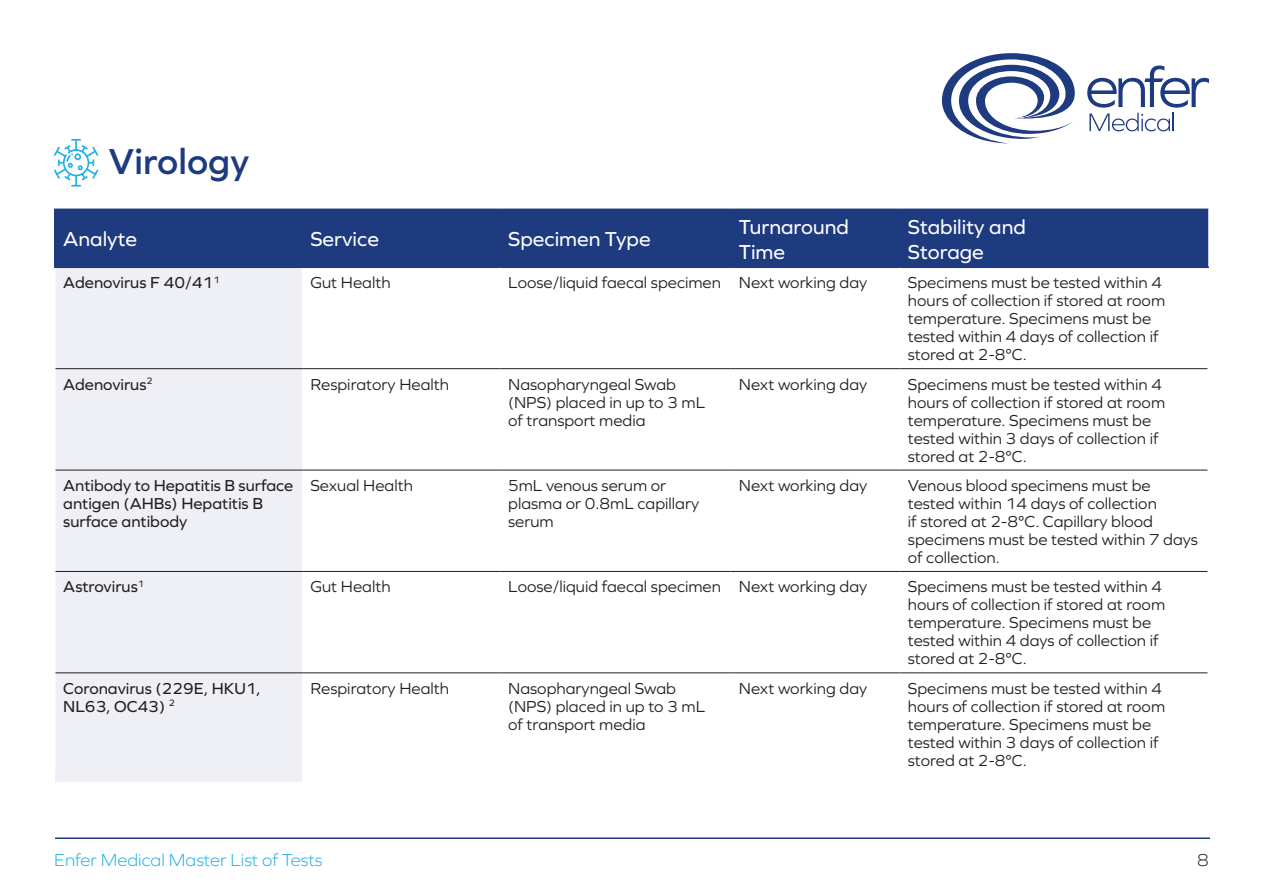
<style>
.page{position:relative;width:1263px;height:893px;background:#fff}
.page>*{position:absolute;margin:0;border:0;box-sizing:border-box;transform-origin:0 0}
.Heading{font:600 37.5px "Graphie";color:#1f3b80}
.t1{font:21px/25.2px "Graphie";color:#fff}
.t2{font:300 18px "Graphie";color:#1fb0e6}
.t3{font:300 18px "Graphie";color:#231f20}
.t4{font:16.5px/18px "Graphie";color:#231f20}
.t5{font:16.5px/18px "Graphie";color:#231f20}
</style>
<div class="page">
<hr style="left:55px;top:837px;width:1155px;height:2px;background:#1f3b80">
<svg style="left:942px;top:53px;width:267px;height:90px"></svg>
<div style="left:56px;top:210px;width:1152px;height:57px;background:#1f3b80"></div>
<div style="left:56px;top:268px;width:246px;height:499px;background:#eff0f6"></div>
<svg style="left:500px;top:369px;width:707px;height:305px"></svg>
<hr style="left:56px;top:368px;width:246px;height:1px;background:#231f20">
<hr style="left:302px;top:368px;width:198px;height:1px;background:#231f20">
<hr style="left:500px;top:368px;width:230px;height:1px;background:#231f20">
<hr style="left:730px;top:368px;width:169px;height:1px;background:#231f20">
<hr style="left:899px;top:368px;width:308px;height:1px;background:#231f20">
<hr style="left:56px;top:470px;width:246px;height:1px;background:#231f20">
<hr style="left:302px;top:470px;width:198px;height:1px;background:#231f20">
<hr style="left:500px;top:470px;width:230px;height:1px;background:#231f20">
<hr style="left:730px;top:470px;width:169px;height:1px;background:#231f20">
<hr style="left:899px;top:470px;width:308px;height:1px;background:#231f20">
<hr style="left:56px;top:571px;width:246px;height:1px;background:#231f20">
<hr style="left:302px;top:571px;width:198px;height:1px;background:#231f20">
<hr style="left:500px;top:571px;width:230px;height:1px;background:#231f20">
<hr style="left:730px;top:571px;width:169px;height:1px;background:#231f20">
<hr style="left:899px;top:571px;width:308px;height:1px;background:#231f20">
<hr style="left:56px;top:672px;width:246px;height:1px;background:#231f20">
<hr style="left:302px;top:672px;width:198px;height:1px;background:#231f20">
<hr style="left:500px;top:672px;width:230px;height:1px;background:#231f20">
<hr style="left:730px;top:672px;width:169px;height:1px;background:#231f20">
<hr style="left:899px;top:672px;width:308px;height:1px;background:#231f20">
<hr style="left:54px;top:209px;width:248px;height:1px;background:#1f3b80">
<hr style="left:54px;top:210px;width:2px;height:57px;background:#1f3b80">
<hr style="left:302px;top:209px;width:198px;height:1px;background:#1f3b80">
<hr style="left:500px;top:209px;width:230px;height:1px;background:#1f3b80">
<hr style="left:730px;top:209px;width:169px;height:1px;background:#1f3b80">
<hr style="left:899px;top:209px;width:309px;height:1px;background:#1f3b80">
<hr style="left:54px;top:267px;width:248px;height:1px;background:#1f3b80">
<hr style="left:302px;top:267px;width:198px;height:1px;background:#1f3b80">
<hr style="left:500px;top:267px;width:230px;height:1px;background:#1f3b80">
<hr style="left:730px;top:267px;width:169px;height:1px;background:#1f3b80">
<hr style="left:899px;top:267px;width:310px;height:1px;background:#1f3b80">
<svg style="left:54px;top:139px;width:44px;height:48px"></svg>
<div style="left:55px;top:767px;width:247px;height:15px;background:#eff0f6"></div>
<p class="Heading" style="left:108px;top:140px;width:142px">Virology</p>
<p class="t1" style="left:63px;top:226px;width:75px">Analyte</p>
<p class="t1" style="left:310px;top:226px;width:70px">Service</p>
<p class="t1" style="left:508px;top:226px;width:144px">Specimen Type</p>
<p class="t1" style="left:739px;top:213px;width:112px">Turnaround<br>Time</p>
<p class="t1" style="left:908px;top:213px;width:119px">Stability and<br>Storage</p>
<p class="t5" style="left:63px;top:273px;width:158px">Adenovirus F 40/41<sup>1</sup></p>
<p class="t4" style="left:310px;top:273px;width:82px">Gut Health</p>
<p class="t4" style="left:508px;top:273px;width:214px">Loose/liquid faecal specimen</p>
<p class="t4" style="left:739px;top:273px;width:130px">Next working day</p>
<p class="t4" style="left:908px;top:273px;width:259px">Specimens must be tested within 4 hours of collection if stored at room temperature. Specimens must be tested within 4 days of collection if stored at 2-8°C.</p>
<p class="t5" style="left:63px;top:375px;width:91px">Adenovirus<sup>2</sup></p>
<p class="t4" style="left:310px;top:375px;width:140px">Respiratory Health</p>
<p class="t4" style="left:508px;top:375px;width:198px">Nasopharyngeal Swab (NPS) placed in up to 3 mL of transport media</p>
<p class="t4" style="left:739px;top:375px;width:130px">Next working day</p>
<p class="t4" style="left:908px;top:375px;width:259px">Specimens must be tested within 4 hours of collection if stored at room temperature. Specimens must be tested within 3 days of collection if stored at 2-8°C.</p>
<p class="t5" style="left:63px;top:476px;width:232px">Antibody to Hepatitis B surface antigen (AHBs) Hepatitis B surface antibody</p>
<p class="t4" style="left:310px;top:476px;width:104px">Sexual Health</p>
<p class="t4" style="left:508px;top:476px;width:193px">5mL venous serum or plasma or 0.8mL capillary serum</p>
<p class="t4" style="left:739px;top:476px;width:130px">Next working day</p>
<p class="t4" style="left:908px;top:476px;width:292px">Venous blood specimens must be tested within 14 days of collection<br>if stored at 2-8°C. Capillary blood specimens must be tested within 7 days of collection.</p>
<p class="t5" style="left:63px;top:577px;width:82px">Astrovirus<sup>1</sup></p>
<p class="t4" style="left:310px;top:577px;width:82px">Gut Health</p>
<p class="t4" style="left:508px;top:577px;width:214px">Loose/liquid faecal specimen</p>
<p class="t4" style="left:739px;top:577px;width:130px">Next working day</p>
<p class="t4" style="left:908px;top:577px;width:259px">Specimens must be tested within 4 hours of collection if stored at room temperature. Specimens must be tested within 4 days of collection if stored at 2-8°C.</p>
<p class="t5" style="left:63px;top:679px;width:199px">Coronavirus (229E, HKU1,<br>NL63, OC43) <sup>2</sup></p>
<p class="t4" style="left:310px;top:679px;width:140px">Respiratory Health</p>
<p class="t4" style="left:508px;top:679px;width:198px">Nasopharyngeal Swab (NPS) placed in up to 3 mL of transport media</p>
<p class="t4" style="left:739px;top:679px;width:130px">Next working day</p>
<p class="t4" style="left:908px;top:679px;width:259px">Specimens must be tested within 4 hours of collection if stored at room temperature. Specimens must be tested within 3 days of collection if stored at 2-8°C.</p>
<p class="t2" style="left:54px;top:850px;width:270px">Enfer Medical Master List of Tests</p>
<p class="t3" style="left:1197px;top:850px;width:13px">8</p>
</div>
